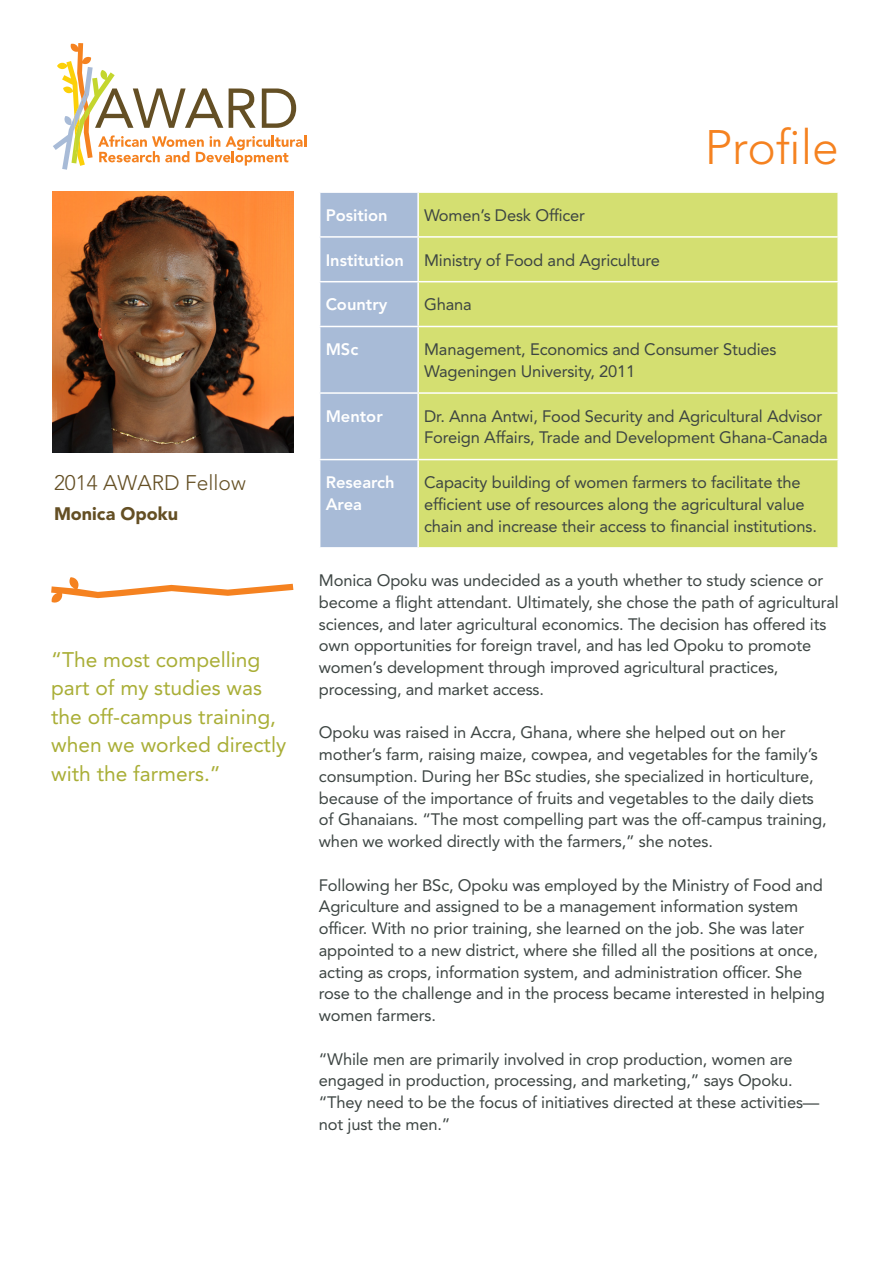
<style>
.page{position:relative;width:893px;height:1263px;background:#fff}
.page>*{position:absolute;margin:0;border:0;box-sizing:border-box;transform-origin:0 0}
.t1{font:300 48px "Avenir LT Std";color:#f58220}
.t2{font:21px/28.5px "Avenir LT Std";color:#a9ae36}
.t3{font:300 21px "Avenir LT Std";color:#644f24}
.t4{font:900 18px "Avenir LT Std";color:#644f24}
.BT2{font:16.5px/21.8px "Avenir LT Std";letter-spacing:-.01em;color:#3d4543}
.T1{font:800 16.5px/21.8px "Avenir LT Std";color:#fff}
</style>
<div class="page">
<img style="left:53px;top:191px;width:240px;height:262px">
<svg style="left:53px;top:43px;width:253px;height:127px"></svg>
<div style="left:320px;top:193px;width:97px;height:354px;background:#a8bbd7"></div>
<div style="left:419px;top:193px;width:418px;height:354px;background:#d4df71"></div>
<hr style="left:319px;top:236px;width:99px;height:2px;background:#fff">
<hr style="left:418px;top:236px;width:421px;height:2px;background:#fff">
<hr style="left:319px;top:281px;width:99px;height:1px;background:#fff">
<hr style="left:418px;top:281px;width:421px;height:1px;background:#fff">
<hr style="left:319px;top:326px;width:99px;height:1px;background:#fff">
<hr style="left:418px;top:326px;width:421px;height:1px;background:#fff">
<hr style="left:319px;top:392px;width:99px;height:2px;background:#fff">
<hr style="left:418px;top:392px;width:421px;height:2px;background:#fff">
<hr style="left:319px;top:459px;width:99px;height:1px;background:#fff">
<hr style="left:418px;top:459px;width:421px;height:1px;background:#fff">
<svg style="left:51px;top:577px;width:242px;height:26px"></svg>
<p class="t3" style="left:54px;top:470px;width:193px">2014 AWARD Fellow</p>
<p class="t4" style="left:54px;top:503px;width:126px">Monica Opoku</p>
<p class="t2" style="left:51px;top:645px;width:237px">“The most compelling part of my studies was the off-campus training, when we worked directly with the farmers.”</p>
<p class="t1" style="left:705px;top:119px;width:136px">Profile</p>
<p class="T1" style="left:326px;top:204px;width:64px">Position</p>
<p class="BT2" style="left:424px;top:204px;width:162px">Women’s Desk Officer</p>
<p class="T1" style="left:326px;top:249px;width:80px">Institution</p>
<p class="BT2" style="left:424px;top:249px;width:237px">Ministry of Food and Agriculture</p>
<p class="T1" style="left:326px;top:294px;width:63px">Country</p>
<p class="BT2" style="left:424px;top:294px;width:49px">Ghana</p>
<p class="T1" style="left:326px;top:339px;width:34px">MSc</p>
<p class="BT2" style="left:424px;top:339px;width:354px">Management, Economics and Consumer Studies<br>Wageningen University, 2011</p>
<p class="T1" style="left:326px;top:405px;width:59px">Mentor</p>
<p class="BT2" style="left:424px;top:405px;width:405px">Dr. Anna Antwi, Food Security and Agricultural Advisor<br>Foreign Affairs, Trade and Development Ghana-Canada</p>
<p class="T1" style="left:326px;top:472px;width:71px">Research<br>Area</p>
<p class="BT2" style="left:424px;top:472px;width:394px">Capacity building of women farmers to facilitate the efficient use of resources along the agricultural value chain and increase their access to financial institutions.</p>
<p class="BT2" style="left:319px;top:570px;width:521px">Monica Opoku was undecided as a youth whether to study science or become a flight attendant. Ultimately, she chose the path of agricultural sciences, and later agricultural economics. The decision has offered its own opportunities for foreign travel, and has led Opoku to promote women’s development through improved agricultural practices, processing, and market access.</p>
<p class="BT2" style="left:319px;top:722px;width:509px">Opoku was raised in Accra, Ghana, where she helped out on her mother’s farm, raising maize, cowpea, and vegetables for the family’s consumption. During her BSc studies, she specialized in horticulture, because of the importance of fruits and vegetables to the daily diets of Ghanaians. “The most compelling part was the off-campus training, when we worked directly with the farmers,” she notes.</p>
<p class="BT2" style="left:319px;top:874px;width:508px">Following her BSc, Opoku was employed by the Ministry of Food and Agriculture and assigned to be a management information system officer. With no prior training, she learned on the job. She was later appointed to a new district, where she filled all the positions at once, acting as crops, information system, and administration officer. She rose to the challenge and in the process became interested in helping women farmers.</p>
<p class="BT2" style="left:319px;top:1048px;width:502px">“While men are primarily involved in crop production, women are engaged in production, processing, and marketing,” says Opoku. “They need to be the focus of initiatives directed at these activities— not just the men.”</p>
</div>
